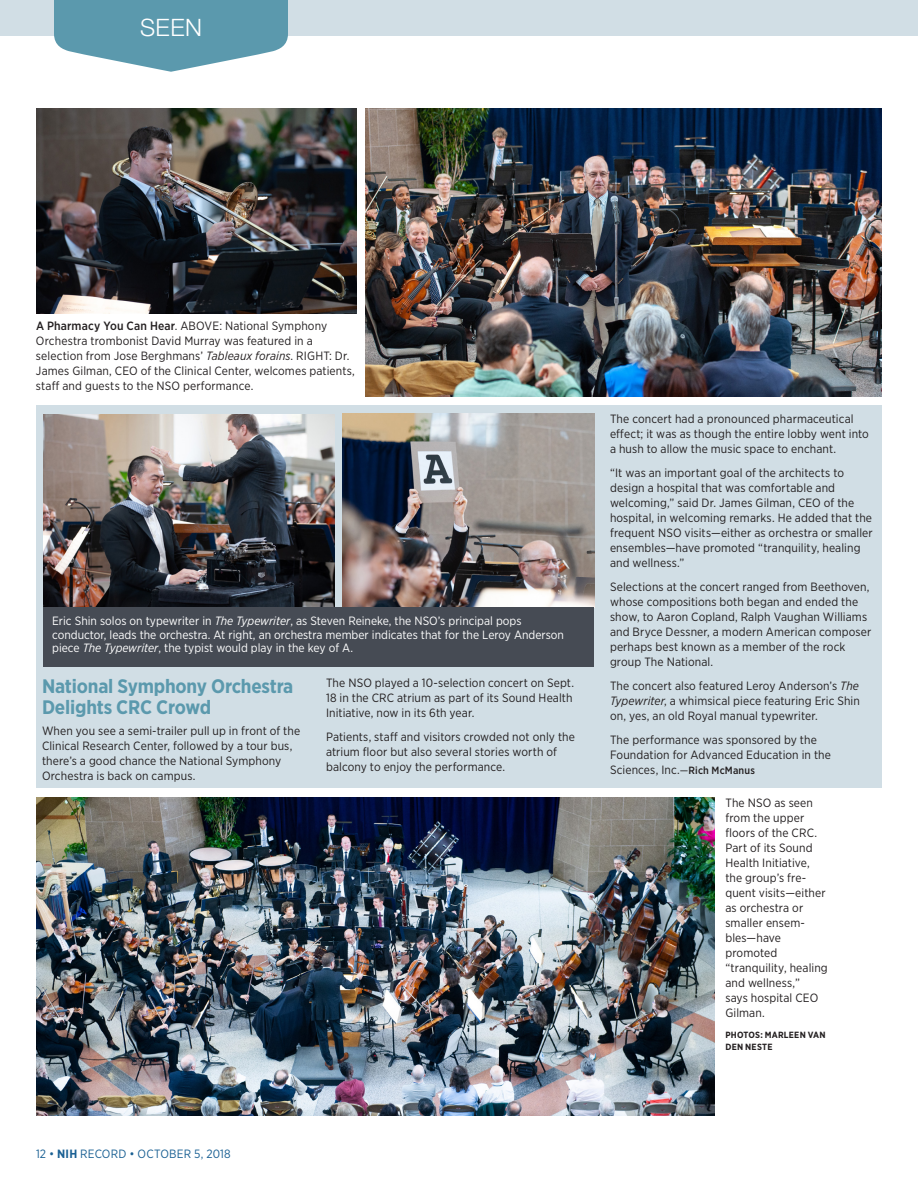
<style>
.page{position:relative;width:918px;height:1188px;background:#fff}
.page>*{position:absolute;margin:0;border:0;box-sizing:border-box;transform-origin:0 0}
.Page_jump{font:300 24px "Helvetica Neue LT Std";color:#fff}
.Head__Seen{font:700 19.5px/21px "Gotham Narrow";letter-spacing:-.01em;color:#5b99ad}
.Body_2__Briefs_and_S{font:12px/15px "Gotham Narrow";letter-spacing:.01em;color:#231f20}
.Photo_caption_revers{font:12px/13.5px "Gotham Narrow";color:#fff}
.Body_2__Briefs_and_S-2{font:12px "Gotham Narrow";letter-spacing:.015em;color:#1b6194}
.Photo_credit_positiv{font:700 9px/12px "Gotham Narrow";letter-spacing:.025em;color:#231f20}
.s1{font-weight:500}
.s2{font-style:italic}
.s3{font-size:10.5px}
.s4{font-weight:500;font-size:10.5px}
.s5{font-weight:700}
</style>
<div class="page">
<div style="left:0;top:0;width:918px;height:35px;background:#d1dee5"></div>
<div style="left:36px;top:405px;width:846px;height:383px;background:#d1dee5"></div>
<img style="left:365px;top:108px;width:517px;height:288px">
<img style="left:43px;top:414px;width:292px;height:193px">
<svg style="left:54px;top:0;width:234px;height:72px"></svg>
<img style="left:36px;top:108px;width:320px;height:205px">
<img style="left:342px;top:414px;width:253px;height:194px">
<img style="left:36px;top:797px;width:679px;height:319px">
<div style="left:43px;top:607px;width:551px;height:59px;background:#464b54"></div>
<p class="Page_jump" style="left:140px;top:13px;width:63px">SEEN</p>
<p class="Body_2__Briefs_and_S" style="left:36px;top:318px;width:320px"><span class="s1">A Pharmacy You Can Hear</span>. ABOVE: National Symphony Orchestra trombonist David Murray was featured in a selection from Jose Berghmans’ <span class="s2">Tableaux forains</span>. RIGHT: Dr.<br>James Gilman, CEO of the Clinical Center, welcomes patients, staff and guests to the NSO performance.</p>
<p class="Photo_caption_revers" style="left:52px;top:614px;width:513px">Eric Shin solos on typewriter in <span class="s2">The Typewriter</span>, as Steven Reineke, the NSO’s principal pops conductor, leads the orchestra. At right, an orchestra member indicates that for the Leroy Anderson piece <span class="s2">The Typewriter</span>, the typist would play in the key of A.</p>
<p class="Head__Seen" style="left:42px;top:675px;width:253px">National Symphony Orchestra<br>Delights CRC Crowd</p>
<p class="Body_2__Briefs_and_S" style="left:42px;top:723px;width:260px">When you see a semi-trailer pull up in front of the Clinical Research Center, followed by a tour bus, there’s a good chance the National Symphony Orchestra is back on campus.</p>
<p class="Body_2__Briefs_and_S" style="left:326px;top:675px;width:250px">The NSO played a 10-selection concert on Sept.<br>18 in the CRC atrium as part of its Sound Health<br>Initiative, now in its 6th year.</p>
<p class="Body_2__Briefs_and_S" style="left:326px;top:729px;width:250px">Patients, staff and visitors crowded not only the atrium floor but also several stories worth of balcony to enjoy the performance.</p>
<p class="Body_2__Briefs_and_S" style="left:610px;top:411px;width:260px">The concert had a pronounced pharmaceutical effect; it was as though the entire lobby went into a hush to allow the music space to enchant.</p>
<p class="Body_2__Briefs_and_S" style="left:610px;top:465px;width:264px">“It was an important goal of the architects to design a hospital that was comfortable and welcoming,” said Dr. James Gilman, CEO of the hospital, in welcoming remarks. He added that the frequent NSO visits—either as orchestra or smaller ensembles—have promoted “tranquility, healing and wellness.”</p>
<p class="Body_2__Briefs_and_S" style="left:610px;top:579px;width:263px">Selections at the concert ranged from Beethoven, whose compositions both began and ended the show, to Aaron Copland, Ralph Vaughan Williams and Bryce Dessner, a modern American composer perhaps best known as a member of the rock group The National.</p>
<p class="Body_2__Briefs_and_S" style="left:610px;top:678px;width:251px;text-align:justify">The concert also featured Leroy Anderson’s <span class="s2">The Typewriter</span>, a whimsical piece featuring Eric Shin on, yes, an old Royal manual typewriter.</p>
<p class="Body_2__Briefs_and_S" style="left:610px;top:732px;width:222px">The performance was sponsored by the<br>Foundation for Advanced Education in the<br>Sciences, Inc.<span class="s3">—</span><span class="s4">Rich McManus</span></p>
<p class="Body_2__Briefs_and_S" style="left:725px;top:795px;width:104px">The NSO as seen from the upper floors of the CRC.<br>Part of its Sound<br>Health Initiative, the group’s fre&shy;quent visits—either as orchestra or smaller ensem&shy;bles—have promoted “tranquility, healing and wellness,”<br>says hospital CEO<br>Gilman.</p>
<p class="Photo_credit_positiv" style="left:725px;top:1029px;width:102px">PHOTOS: MARLEEN VAN<br>DEN NESTE</p>
<p class="Body_2__Briefs_and_S-2" style="left:36px;top:1146px;width:196px">12 • <span class="s5">NIH</span> RECORD • OCTOBER 5, 2018</p>
</div>
